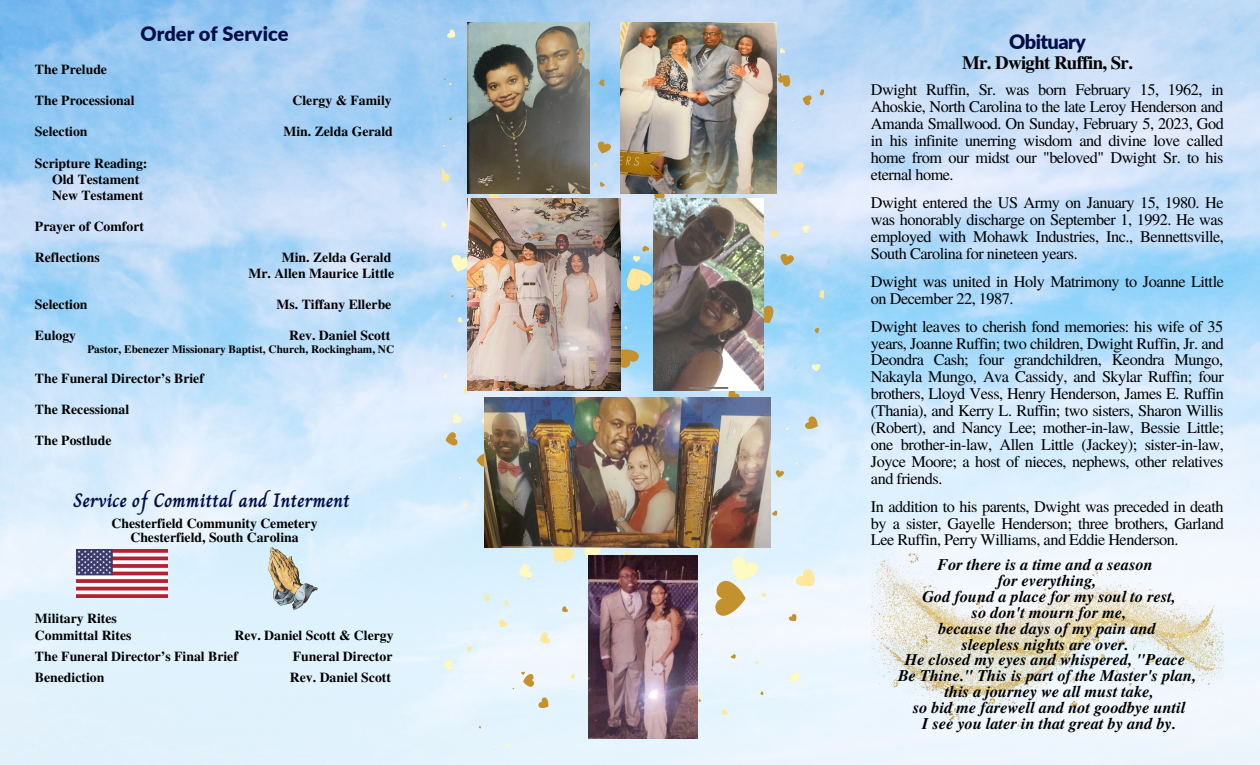
<style>
.page{position:relative;width:1260px;height:765px;background:#fff}
.page>*{position:absolute;margin:0;border:0;box-sizing:border-box;transform-origin:0 0}
.t1{font:900 20px "Lato";color:#030d4a}
.t2{font:900 20px "Lato";letter-spacing:-.03em;color:#030d4a}
.t3{font:700 19.5px "Charm";color:#030d4a}
.t4{font:700 18.75px "Te X Gyre Termes";letter-spacing:-.03em;color:#000}
.t5{font:16.25px/16.9px "Te X Gyre Termes";letter-spacing:-.03em;color:#000;text-align:justify}
.t6{font:italic 700 16.25px/16px "Te X Gyre Termes";color:#000;text-align:center}
.t7{font:700 13.75px/16px "Te X Gyre Termes";color:#000}
.t8{font:700 11.25px "Te X Gyre Termes";color:#000}
</style>
<div class="page">
<img style="left:0;top:0;width:1260px;height:765px">
<img style="left:442px;top:30px;width:382px;height:720px">
<img style="left:467px;top:23px;width:122px;height:170px">
<img style="left:621px;top:23px;width:155px;height:170px">
<img style="left:484px;top:398px;width:286px;height:150px">
<img style="left:653px;top:199px;width:111px;height:191px">
<img style="left:871px;top:553px;width:353px;height:174px">
<img style="left:76px;top:550px;width:91px;height:48px">
<svg style="left:268px;top:547px;width:50px;height:63px;background:#bdbfb6"></svg>
<img style="left:467px;top:199px;width:154px;height:191px">
<img style="left:589px;top:555px;width:109px;height:184px">
<p class="t1" style="left:141px;top:22px;width:150px">Order of Service</p>
<p class="t7" style="left:35px;top:61px;width:74px">The Prelude</p>
<p class="t7" style="left:35px;top:92px;width:101px">The Processional</p>
<p class="t7" style="left:293px;top:92px;width:101px">Clergy &amp; Family</p>
<p class="t7" style="left:35px;top:123px;width:54px">Selection</p>
<p class="t7" style="left:283px;top:123px;width:111px">Min. Zelda Gerald</p>
<p class="t7" style="left:52px;top:155px;width:97px;text-indent:-17px">Scripture Reading:<br>Old Testament<br>New Testament</p>
<p class="t7" style="left:35px;top:217px;width:111px">Prayer of Comfort</p>
<p class="t7" style="left:35px;top:248px;width:66px">Reflections</p>
<p class="t7" style="left:248px;top:248px;width:147px;text-align:right">Min. Zelda Gerald<br>Mr. Allen Maurice Little</p>
<p class="t7" style="left:35px;top:295px;width:54px">Selection</p>
<p class="t7" style="left:277px;top:295px;width:116px">Ms. Tiffany Ellerbe</p>
<p class="t7" style="left:35px;top:326px;width:43px">Eulogy</p>
<p class="t7" style="left:289px;top:326px;width:103px">Rev. Daniel Scott</p>
<p class="t8" style="left:87px;top:340px;width:308px">Pastor, Ebenezer Missionary Baptist, Church, Rockingham, NC</p>
<p class="t7" style="left:35px;top:369px;width:171px">The Funeral Director’s Brief</p>
<p class="t7" style="left:35px;top:400px;width:96px">The Recessional</p>
<p class="t7" style="left:35px;top:431px;width:78px">The Postlude</p>
<p class="t3" style="left:74px;top:486px;width:278px">Service of Committal and Interment</p>
<p class="t7" style="left:112px;top:516px;width:208px;line-height:14px;text-align:center">Chesterfield Community Cemetery<br>Chesterfield, South Carolina</p>
<p class="t7" style="left:35px;top:608px;width:98px;line-height:17.8px">Military Rites<br>Committal Rites</p>
<p class="t7" style="left:35px;top:625px;width:360px;line-height:20.6px;text-indent:200px">Rev. Daniel Scott &amp; Clergy<br>The Funeral Director’s Final Brief</p>
<p class="t7" style="left:293px;top:648px;width:101px">Funeral Director</p>
<p class="t7" style="left:35px;top:668px;width:71px">Benediction</p>
<p class="t7" style="left:290px;top:668px;width:103px">Rev. Daniel Scott</p>
<p class="t2" style="left:1009px;top:29px;width:78px">Obituary</p>
<p class="t4" style="left:962px;top:48px;width:172px">Mr. Dwight Ruffin, Sr.</p>
<p class="t5" style="left:871px;top:81px;width:355px">Dwight Ruffin, Sr. was born February 15, 1962, in Ahoskie, North Carolina to the late Leroy Henderson and Amanda Smallwood. On Sunday, February 5, 2023, God in his infinite unerring wisdom and divine love called home from our midst our "beloved" Dwight Sr. to his eternal home.</p>
<p class="t5" style="left:871px;top:193px;width:354px">Dwight entered the US Army on January 15, 1980. He was honorably discharge on September 1, 1992. He was employed with Mohawk Industries, Inc., Bennettsville, South Carolina for nineteen years.</p>
<p class="t5" style="left:871px;top:272px;width:355px">Dwight was united in Holy Matrimony to Joanne Little on December 22, 1987.</p>
<p class="t5" style="left:871px;top:317px;width:355px">Dwight leaves to cherish fond memories: his wife of 35 years, Joanne Ruffin; two children, Dwight Ruffin, Jr. and Deondra Cash; four grandchildren, Keondra Mungo, Nakayla Mungo, Ava Cassidy, and Skylar Ruffin; four brothers, Lloyd Vess, Henry Henderson, James E. Ruffin (Thania), and Kerry L. Ruffin; two sisters, Sharon Willis (Robert), and Nancy Lee; mother-in-law, Bessie Little; one brother-in-law, Allen Little (Jackey); sister-in-law, Joyce Moore; a host of nieces, nephews, other relatives and friends.</p>
<p class="t5" style="left:871px;top:497px;width:354px">In addition to his parents, Dwight was preceded in death by a sister, Gayelle Henderson; three brothers, Garland Lee Ruffin, Perry Williams, and Eddie Henderson.</p>
<p class="t6" style="left:898px;top:556px;width:300px">For there is a time and a season<br>for everything,<br>Godfound a place for my soul to rest,<br>so don't mourn for me,<br>because the days of my pain and<br>sleepless nights are over.<br>He closed my eyes and whispered, "Peace<br>Be Thine." This is part of the Master's plan, this a journey we all must take,<br>so bid me farewell and not goodbye until<br>I see you later in that great by and by.</p>
</div>
